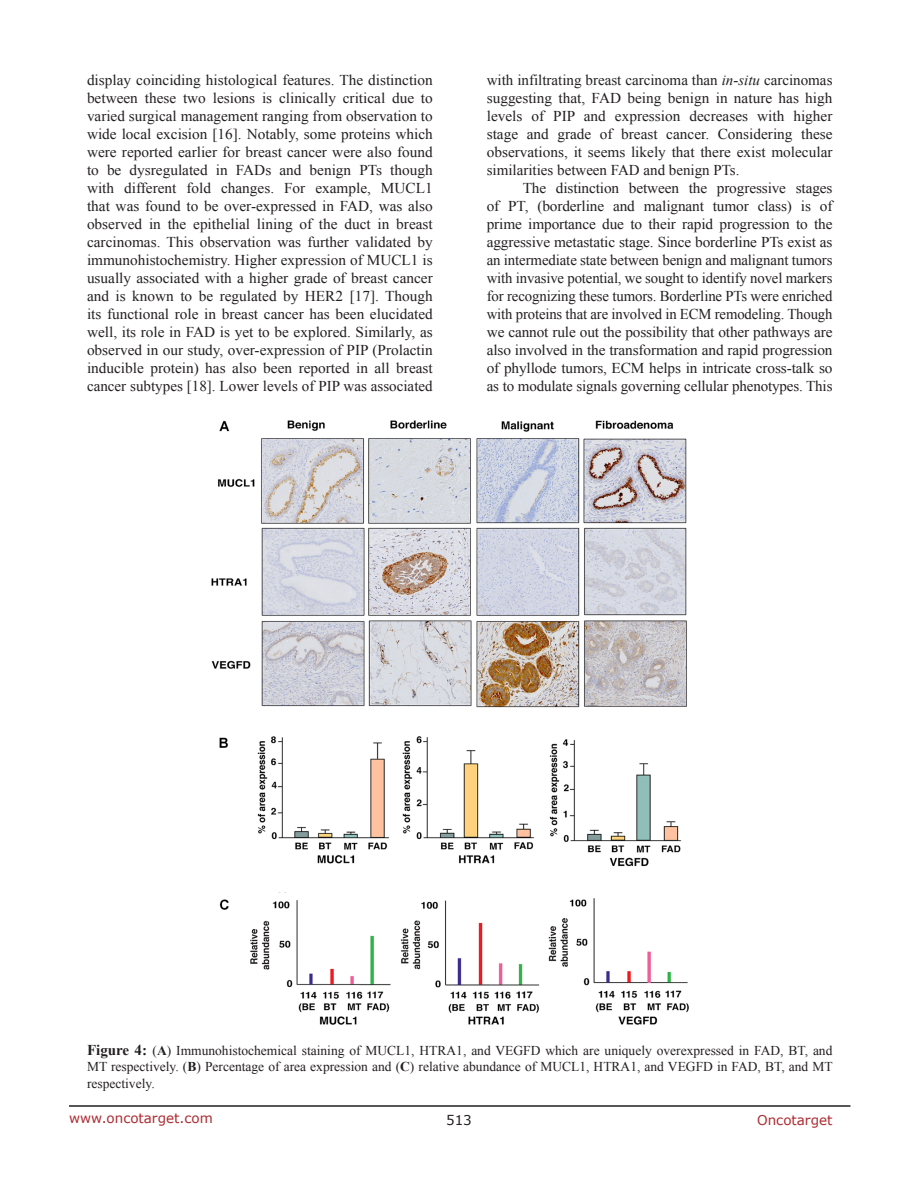
<style>
.page{position:relative;width:918px;height:1188px;background:#fff}
.page>*{position:absolute;margin:0;border:0;box-sizing:border-box;transform-origin:0 0}
.BodyText{font:15px/18px "Times New Roman";color:#231f20;text-align:justify}
.FigureText{font:13.5px/16.2px "Times New Roman";color:#231f20;text-align:justify}
.t1{font:13.5px "Verdana";color:#ac2b31}
.t2{font:13.5px "Verdana";color:#231f20}
.s1{font-style:italic}
.s2{font-weight:700;font-size:15px}
.s3{font-weight:700}
</style>
<div class="page">
<hr style="left:69px;top:1105px;width:781px;height:2px;background:#231f20">
<img style="left:211px;top:420px;width:478px;height:605px">
<p class="BodyText" style="left:87px;top:71px;width:347px">display coinciding histological features. The distinction between these two lesions is clinically critical due to varied surgical management ranging from observation to wide local excision [16]. Notably, some proteins which were reported earlier for breast cancer were also found to be dysregulated in FADs and benign PTs though with different fold changes. For example, MUCL1 that was found to be over-expressed in FAD, was also observed in the epithelial lining of the duct in breast carcinomas. This observation was further validated by immunohistochemistry. Higher expression of MUCL1 is usually associated with a higher grade of breast cancer and is known to be regulated by HER2 [17]. Though its functional role in breast cancer has been elucidated well, its role in FAD is yet to be explored. Similarly, as observed in our study, over-expression of PIP (Prolactin inducible protein) has also been reported in all breast cancer subtypes [18]. Lower levels of PIP was associated</p>
<p class="BodyText" style="left:487px;top:71px;width:347px">with infiltrating breast carcinoma than <span class="s1">in-situ</span> carcinomas suggesting that, FAD being benign in nature has high levels of PIP and expression decreases with higher stage and grade of breast cancer. Considering these observations, it seems likely that there exist molecular similarities between FAD and benign PTs.</p>
<p class="BodyText" style="left:487px;top:179px;width:347px;text-indent:36px">The distinction between the progressive stages of PT, (borderline and malignant tumor class) is of prime importance due to their rapid progression to the aggressive metastatic stage. Since borderline PTs exist as an intermediate state between benign and malignant tumors with invasive potential, we sought to identify novel markers for recognizing these tumors. Borderline PTs were enriched with proteins that are involved in ECM remodeling. Though we cannot rule out the possibility that other pathways are also involved in the transformation and rapid progression of phyllode tumors, ECM helps in intricate cross-talk so as to modulate signals governing cellular phenotypes. This</p>
<p class="FigureText" style="left:87px;top:1042px;width:747px"><span class="s2">Figure 4:</span> (<span class="s3">A</span>) Immunohistochemical staining of MUCL1, HTRA1, and VEGFD which are uniquely overexpressed in FAD, BT, and MT respectively. (<span class="s3">B</span>) Percentage of area expression and (<span class="s3">C</span>) relative abundance of MUCL1, HTRA1, and VEGFD in FAD, BT, and MT respectively.</p>
<p class="t1" style="left:69px;top:1109px;width:145px">www.oncotarget.com</p>
<p class="t2" style="left:446px;top:1111px;width:27px">513</p>
<p class="t1" style="left:757px;top:1111px;width:77px">Oncotarget</p>
</div>
